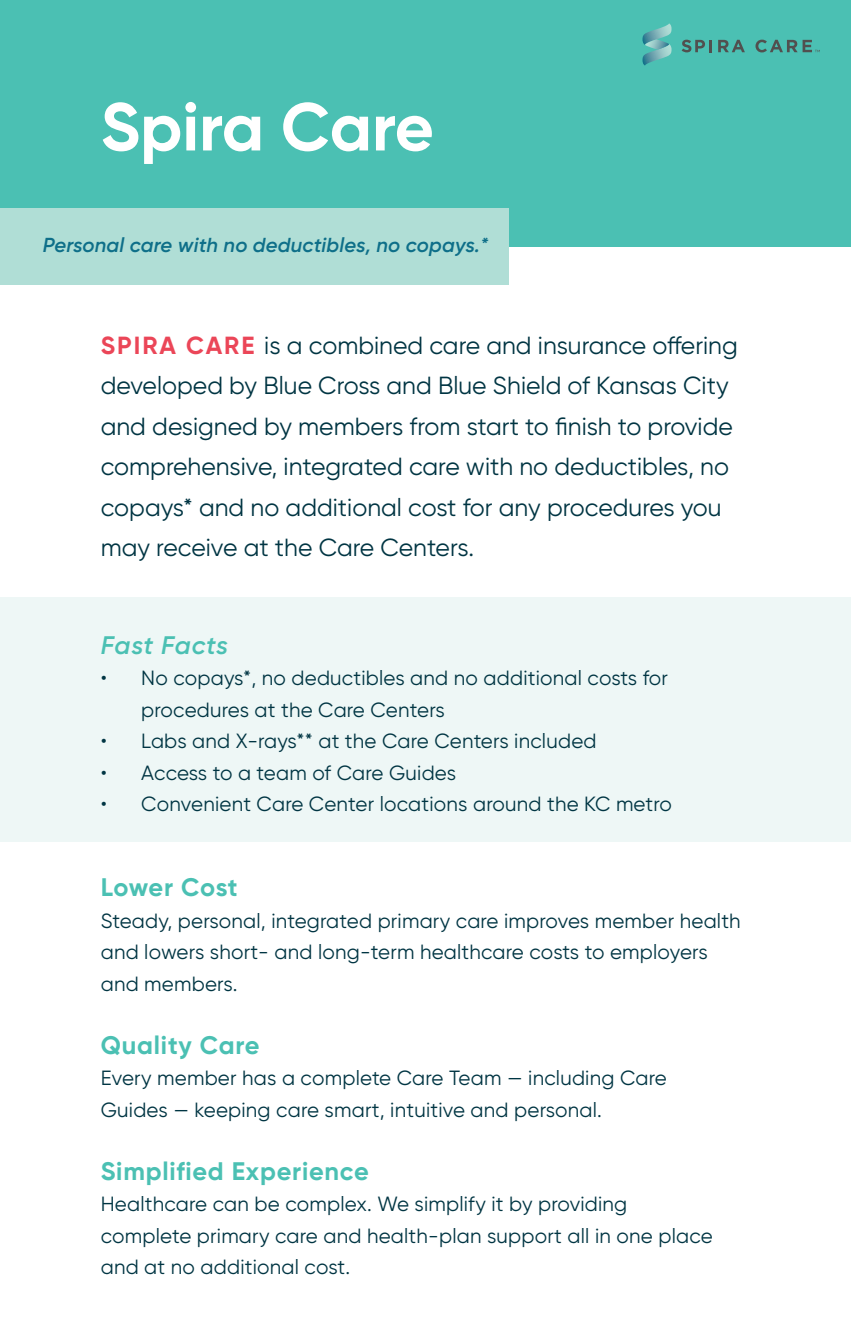
<style>
.page{position:relative;width:851px;height:1337px;background:#fff}
.page>*{position:absolute;margin:0;border:0;box-sizing:border-box;transform-origin:0 0}
.t1{font:700 67.5px "Gilroy";color:#fff}
.t2{font:700 25.43px "Gilroy";letter-spacing:.03em;color:#4bc0b3}
.t3{font:italic 600 25.43px "Gilroy";letter-spacing:.025em;color:#4bc0b3}
.t4{font:24.75px/40.5px "Gilroy";color:#003543}
.t5{font:20.47px/31.5px "Gilroy";letter-spacing:.01em;color:#003543}
.t6{font:italic 600 20.25px "Gilroy";letter-spacing:.01em;color:#0e6f89}
.s1{font-weight:700;color:#eb4658}
</style>
<div class="page">
<div style="left:0;top:597px;width:850px;height:244px;background:#eef7f6"></div>
<div style="left:0;top:0;width:850px;height:246px;background:#4bc0b3"></div>
<div style="left:0;top:208px;width:509px;height:76px;background:#b0ded6"></div>
<svg style="left:681px;top:40px;width:31px;height:12px"></svg>
<svg style="left:718px;top:40px;width:26px;height:12px"></svg>
<svg style="left:642px;top:23px;width:29px;height:43px"></svg>
<svg style="left:755px;top:40px;width:64px;height:12px"></svg>
<p class="t1" style="left:101px;top:85px;width:335px">Spira Care</p>
<p class="t6" style="left:43px;top:232px;width:447px">Personal care with no deductibles, no copays.*</p>
<p class="t4" style="left:101px;top:325px;width:638px"><span class="s1">SPIRA CARE</span> is a combined care and insurance offering developed by Blue Cross and Blue Shield of Kansas City and designed by members from start to finish to provide comprehensive, integrated care with no deductibles, no copays* and no additional cost for any procedures you</p>
<p class="t4" style="left:101px;top:527px;width:375px">may receive at the Care Centers.</p>
<p class="t3" style="left:101px;top:629px;width:129px">Fast Facts</p>
<p class="t5" style="left:141px;top:662px;width:528px;text-indent:-40px">• No copays*, no deductibles and no additional costs for procedures at the Care Centers</p>
<p class="t5" style="left:101px;top:725px;width:497px">• Labs and X-rays** at the Care Centers included</p>
<p class="t5" style="left:101px;top:756px;width:357px">• Access to a team of Care Guides</p>
<p class="t5" style="left:101px;top:788px;width:572px">• Convenient Care Center locations around the KC metro</p>
<p class="t2" style="left:101px;top:871px;width:138px">Lower Cost</p>
<p class="t5" style="left:101px;top:904px;width:641px">Steady, personal, integrated primary care improves member health and lowers short- and long-term healthcare costs to employers and members.</p>
<p class="t2" style="left:101px;top:1029px;width:160px">Quality Care</p>
<p class="t5" style="left:101px;top:1062px;width:567px">Every member has a complete Care Team — including Care<br>Guides — keeping care smart, intuitive and personal.</p>
<p class="t2" style="left:101px;top:1155px;width:269px">Simplified Experience</p>
<p class="t5" style="left:101px;top:1188px;width:613px">Healthcare can be complex. We simplify it by providing complete primary care and health-plan support all in one place and at no additional cost.</p>
</div>
